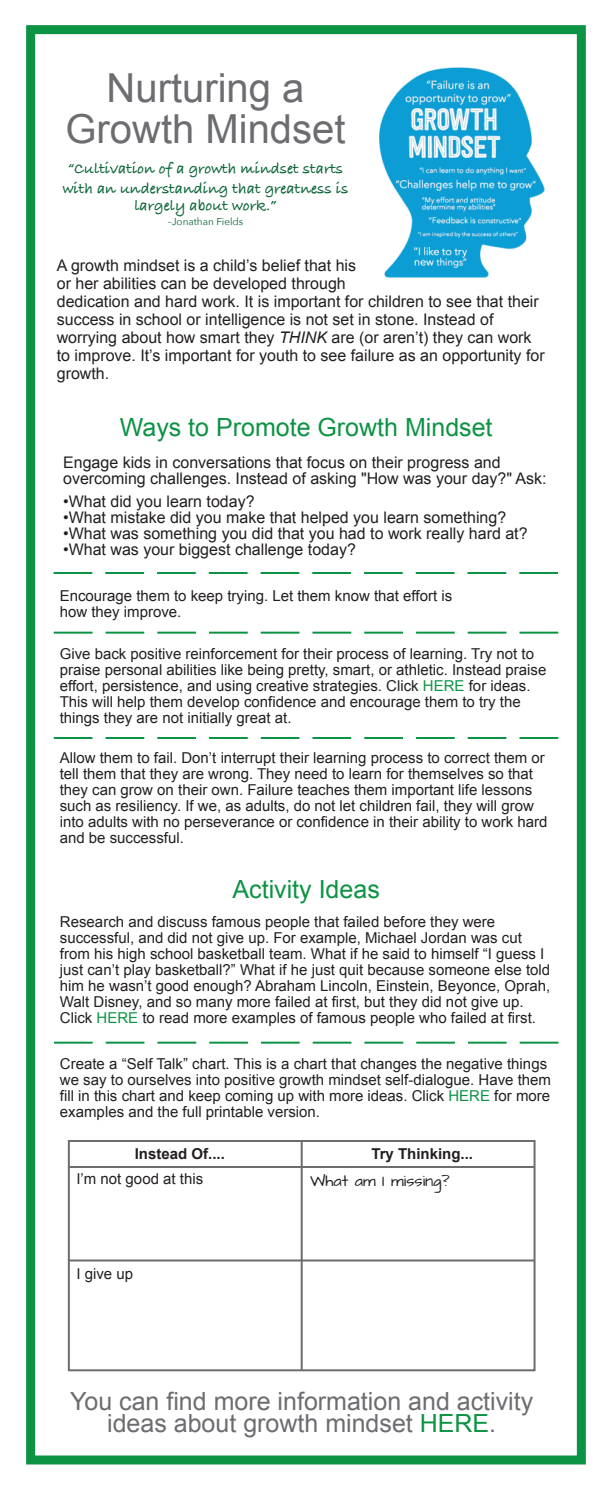
<style>
.page{position:relative;width:612px;height:1490px;background:#fff}
.page>*{position:absolute;margin:0;border:0;box-sizing:border-box;transform-origin:0 0}
.t1{font:40px/41px "Arial";color:#6c6d70;text-align:center}
.t2{font:25px/22px "Arial";color:#6c6d70;text-align:center}
.t3{font:25px "Arial";color:#0d9344}
.t4{font:16px/18px "Arial";color:#231f20}
.t5{font:700 16px/19.2px "Bradley Hand ITCTT";color:#0c6638;text-align:center}
.t6{font:15px/16px "Arial";color:#231f20}
.t7{font:700 15px "Arial";color:#231f20}
.t8{font:13px "Architects Daughter";color:#231f20}
.t9{font:10px "Avenir Next";color:#0c6638}
.s1{font-style:italic}
.s2{color:#0d9344}
</style>
<div class="page">
<div style="left:26px;top:25px;width:560px;height:1439px;background:#fff;border:9px solid #0d9344"></div>
<hr style="left:54px;top:737px;width:38px;height:2px;background:#0d9344">
<hr style="left:520px;top:737px;width:38px;height:2px;background:#0d9344">
<hr style="left:468px;top:737px;width:38px;height:2px;background:#0d9344">
<hr style="left:416px;top:737px;width:39px;height:2px;background:#0d9344">
<hr style="left:364px;top:737px;width:39px;height:2px;background:#0d9344">
<hr style="left:313px;top:737px;width:38px;height:2px;background:#0d9344">
<hr style="left:261px;top:737px;width:38px;height:2px;background:#0d9344">
<hr style="left:209px;top:737px;width:39px;height:2px;background:#0d9344">
<hr style="left:157px;top:737px;width:39px;height:2px;background:#0d9344">
<hr style="left:106px;top:737px;width:38px;height:2px;background:#0d9344">
<hr style="left:54px;top:1042px;width:39px;height:2px;background:#0d9344">
<hr style="left:520px;top:1042px;width:38px;height:2px;background:#0d9344">
<hr style="left:468px;top:1042px;width:39px;height:2px;background:#0d9344">
<hr style="left:416px;top:1042px;width:39px;height:2px;background:#0d9344">
<hr style="left:364px;top:1042px;width:39px;height:2px;background:#0d9344">
<hr style="left:313px;top:1042px;width:38px;height:2px;background:#0d9344">
<hr style="left:261px;top:1042px;width:39px;height:2px;background:#0d9344">
<hr style="left:209px;top:1042px;width:39px;height:2px;background:#0d9344">
<hr style="left:158px;top:1042px;width:38px;height:2px;background:#0d9344">
<hr style="left:106px;top:1042px;width:38px;height:2px;background:#0d9344">
<hr style="left:54px;top:632px;width:38px;height:2px;background:#0d9344">
<hr style="left:520px;top:632px;width:38px;height:2px;background:#0d9344">
<hr style="left:468px;top:632px;width:38px;height:2px;background:#0d9344">
<hr style="left:416px;top:632px;width:39px;height:2px;background:#0d9344">
<hr style="left:364px;top:632px;width:39px;height:2px;background:#0d9344">
<hr style="left:313px;top:632px;width:38px;height:2px;background:#0d9344">
<hr style="left:261px;top:632px;width:38px;height:2px;background:#0d9344">
<hr style="left:209px;top:632px;width:39px;height:2px;background:#0d9344">
<hr style="left:157px;top:632px;width:39px;height:2px;background:#0d9344">
<hr style="left:106px;top:632px;width:38px;height:2px;background:#0d9344">
<div style="left:68px;top:1140px;width:468px;height:231px;background:#fff;border:2px solid #6c6d70"></div>
<hr style="left:301px;top:1141px;width:2px;height:229px;background:#6c6d70">
<hr style="left:69px;top:1166px;width:466px;height:2px;background:#6c6d70">
<hr style="left:69px;top:1260px;width:466px;height:2px;background:#6c6d70">
<hr style="left:54px;top:572px;width:38px;height:2px;background:#0d9344">
<hr style="left:519px;top:572px;width:39px;height:2px;background:#0d9344">
<hr style="left:468px;top:572px;width:38px;height:2px;background:#0d9344">
<hr style="left:416px;top:572px;width:38px;height:2px;background:#0d9344">
<hr style="left:364px;top:572px;width:39px;height:2px;background:#0d9344">
<hr style="left:312px;top:572px;width:39px;height:2px;background:#0d9344">
<hr style="left:261px;top:572px;width:38px;height:2px;background:#0d9344">
<hr style="left:209px;top:572px;width:39px;height:2px;background:#0d9344">
<hr style="left:157px;top:572px;width:39px;height:2px;background:#0d9344">
<hr style="left:105px;top:572px;width:39px;height:2px;background:#0d9344">
<img style="left:379px;top:67px;width:166px;height:211px">
<h1 class="t1" style="left:65px;top:68px;width:282px">Nurturing a<br>Growth Mindset</h1>
<p class="t5" style="left:63px;top:159px;width:287px">“Cultivation of a growth mindset starts with an understanding that greatness is</p>
<p class="t5" style="left:134px;top:195px;width:144px">largely about work.”</p>
<p class="t9" style="left:168px;top:213px;width:77px">–Jonathan Fields</p>
<p class="t4" style="left:57px;top:257px;width:301px">A growth mindset is a child’s belief that his or her abilities can be developed through</p>
<p class="t4" style="left:57px;top:293px;width:489px">dedication and hard work. It is important for children to see that their success in school or intelligence is not set in stone. Instead of worrying about how smart they <span class="s1">THINK</span> are (or aren’t) they can work to improve. It’s important for youth to see failure as an opportunity for growth.</p>
<h2 class="t3" style="left:120px;top:411px;width:374px">Ways to Promote Growth Mindset</h2>
<p class="t4" style="left:63px;top:455px;width:485px;line-height:16px">Engage kids in conversations that focus on their progress and overcoming challenges. Instead of asking "How was your day?" Ask:</p>
<p class="t4" style="left:63px;top:493px;width:193px">•What did you learn today?</p>
<p class="t4" style="left:63px;top:509px;width:445px">•What mistake did you make that helped you learn something?</p>
<p class="t4" style="left:63px;top:525px;width:466px">•What was something you did that you had to work really hard at?</p>
<p class="t4" style="left:63px;top:541px;width:294px">•What was your biggest challenge today?</p>
<p class="t6" style="left:60px;top:588px;width:394px">Encourage them to keep trying. Let them know that effort is how they improve.</p>
<p class="t6" style="left:60px;top:646px;width:488px">Give back positive reinforcement for their process of learning. Try not to praise personal abilities like being pretty, smart, or athletic. Instead praise effort, persistence, and using creative strategies. Click <span class="s2">HERE</span> for ideas.<br>This will help them develop confidence and encourage them to try the things they are not initially great at.</p>
<p class="t6" style="left:60px;top:750px;width:489px">Allow them to fail. Don’t interrupt their learning process to correct them or tell them that they are wrong. They need to learn for themselves so that they can grow on their own. Failure teaches them important life lessons such as resiliency. If we, as adults, do not let children fail, they will grow into adults with no perseverance or confidence in their ability to work hard and be successful.</p>
<h2 class="t3" style="left:233px;top:873px;width:149px">Activity Ideas</h2>
<p class="t6" style="left:60px;top:914px;width:492px">Research and discuss famous people that failed before they were successful, and did not give up. For example, Michael Jordan was cut from his high school basketball team. What if he said to himself “I guess I just can’t play basketball?” What if he just quit because someone else told him he wasn’t good enough? Abraham Lincoln, Einstein, Beyonce, Oprah, Walt Disney, and so many more failed at first, but they did not give up.<br>Click <span class="s2">HERE</span> to read more examples of famous people who failed at first.</p>
<p class="t6" style="left:60px;top:1056px;width:493px">Create a “Self Talk” chart. This is a chart that changes the negative things we say to ourselves into positive growth mindset self-dialogue. Have them fill in this chart and keep coming up with more ideas. Click <span class="s2">HERE</span> for more examples and the full printable version.</p>
<p class="t7" style="left:135px;top:1144px;width:92px">Instead Of....</p>
<p class="t7" style="left:371px;top:1144px;width:103px">Try Thinking...</p>
<p class="t6" style="left:76px;top:1171px;width:128px">I’m not good at this</p>
<p class="t8" style="left:310px;top:1174px;width:141px">What am I missing?</p>
<p class="t6" style="left:76px;top:1266px;width:58px">I give up</p>
<h2 class="t2" style="left:70px;top:1390px;width:465px">You can find more information and activity ideas about growth mindset <span class="s2">HERE</span>.</h2>
</div>
